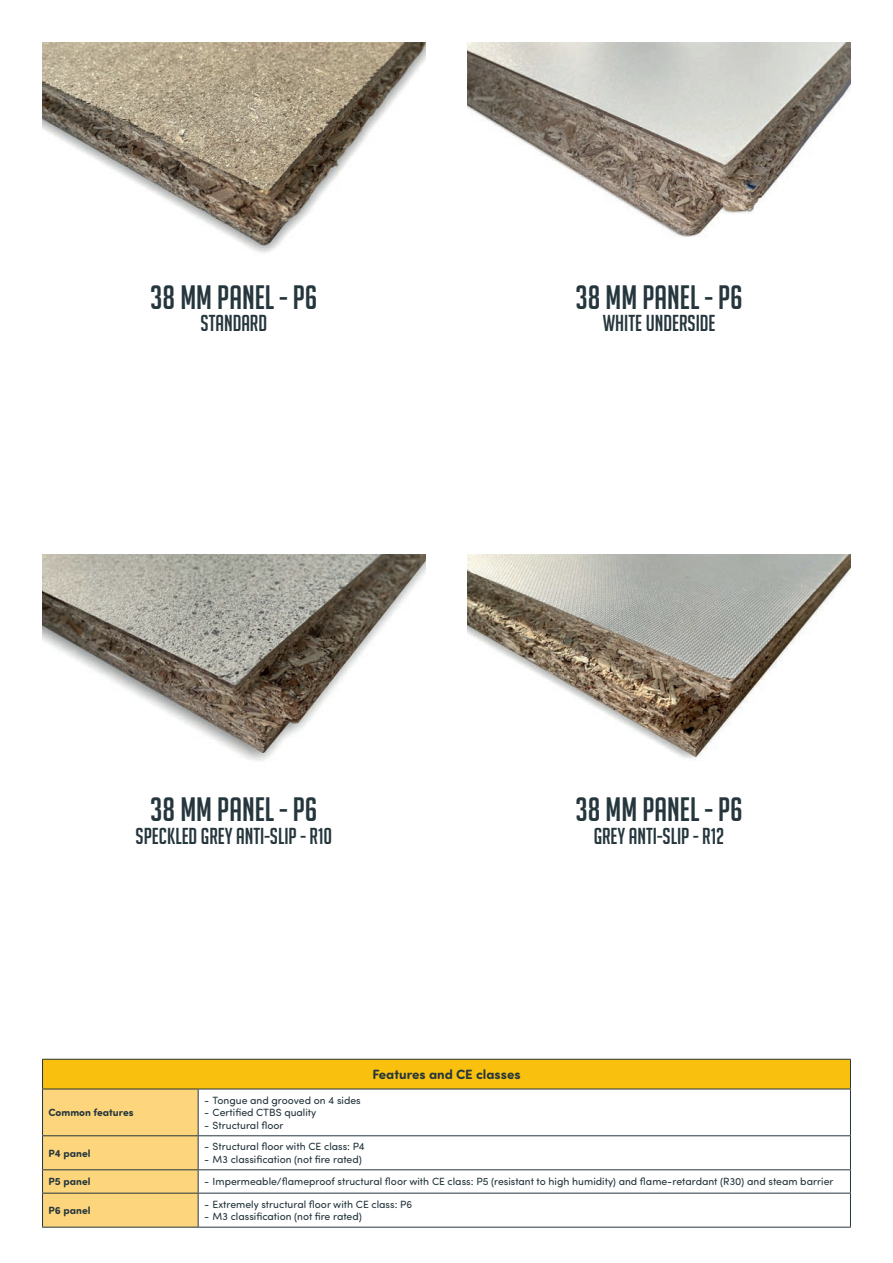
<style>
.page{position:relative;width:893px;height:1263px;background:#fff}
.page>*{position:absolute;margin:0;border:0;box-sizing:border-box;transform-origin:0 0}
.t1{font:33px "Big Noodle Titling";color:#25363d}
.t2{font:22.5px "Big Noodle Titling";color:#25363d}
.t3{font:700 13.5px "Sofia Pro Soft";color:#25363d}
.t4{font:10.5px "Sofia Pro Soft";color:#25363d}
.t5{font:700 10.5px "Sofia Pro Soft";color:#25363d}
</style>
<div class="page">
<img style="left:42px;top:43px;width:383px;height:210px">
<img style="left:42px;top:555px;width:383px;height:206px">
<img style="left:467px;top:43px;width:383px;height:194px">
<img style="left:467px;top:555px;width:383px;height:205px">
<div style="left:43px;top:1059px;width:807px;height:30px;background:#f9c00e"></div>
<svg style="left:199px;top:1136px;width:651px;height:91px"></svg>
<hr style="left:42px;top:1059px;width:1px;height:30px;background:#25363d">
<hr style="left:42px;top:1059px;width:156px;height:1px;background:#25363d">
<hr style="left:198px;top:1059px;width:653px;height:1px;background:#25363d">
<hr style="left:850px;top:1059px;width:1px;height:30px;background:#25363d">
<hr style="left:42px;top:1227px;width:156px;height:1px;background:#25363d">
<svg style="left:42px;top:1089px;width:157px;height:138px;background:#f3ce79"></svg>
<hr style="left:198px;top:1193px;width:1px;height:34px;background:#25363d">
<hr style="left:198px;top:1089px;width:653px;height:1px;background:#25363d">
<hr style="left:850px;top:1089px;width:1px;height:46px;background:#25363d">
<hr style="left:850px;top:1136px;width:1px;height:33px;background:#25363d">
<svg style="left:850px;top:1170px;width:1px;height:23px"></svg>
<hr style="left:850px;top:1193px;width:1px;height:34px;background:#25363d">
<hr style="left:198px;top:1135px;width:653px;height:1px;background:#25363d">
<hr style="left:198px;top:1169px;width:653px;height:1px;background:#25363d">
<hr style="left:198px;top:1193px;width:653px;height:1px;background:#25363d">
<hr style="left:198px;top:1227px;width:653px;height:1px;background:#25363d">
<h1 class="t1" style="left:150px;top:279px;width:169px">38 MM PANEL - P6</h1>
<h2 class="t2" style="left:201px;top:311px;width:68px">STANDARD</h2>
<h1 class="t1" style="left:575px;top:279px;width:169px">38 MM PANEL - P6</h1>
<h2 class="t2" style="left:603px;top:311px;width:114px">WHITE UNDERSIDE</h2>
<h1 class="t1" style="left:150px;top:792px;width:169px">38 MM PANEL - P6</h1>
<h2 class="t2" style="left:136px;top:823px;width:198px">SPECKLED GREY ANTI-SLIP - R10</h2>
<h1 class="t1" style="left:575px;top:792px;width:169px">38 MM PANEL - P6</h1>
<h2 class="t2" style="left:594px;top:823px;width:132px">GREY ANTI-SLIP - R12</h2>
<p class="t5" style="left:49px;top:1105px;width:87px">Common features</p>
<p class="t5" style="left:49px;top:1145px;width:44px">P4 panel</p>
<p class="t4" style="left:204px;top:1093px;width:158px">- Tongue and grooved on 4 sides</p>
<p class="t4" style="left:204px;top:1105px;width:114px">- Certified CTBS quality</p>
<p class="t4" style="left:204px;top:1118px;width:81px">- Structural floor</p>
<p class="t4" style="left:204px;top:1140px;width:162px">- Structural floor with CE class: P4</p>
<p class="t4" style="left:204px;top:1152px;width:159px">- M3 classification (not fire rated)</p>
<p class="t3" style="left:372px;top:1065px;width:150px">Features and CE classes</p>
<p class="t5" style="left:49px;top:1174px;width:44px">P5 panel</p>
<p class="t4" style="left:204px;top:1175px;width:631px">- Impermeable/flameproof structural floor with CE class: P5 (resistant to high humidity) and flame-retardant (R30) and steam barrier</p>
<p class="t5" style="left:49px;top:1203px;width:44px">P6 panel</p>
<p class="t4" style="left:204px;top:1197px;width:210px">- Extremely structural floor with CE class: P6</p>
<p class="t4" style="left:204px;top:1210px;width:159px">- M3 classification (not fire rated)</p>
</div>
